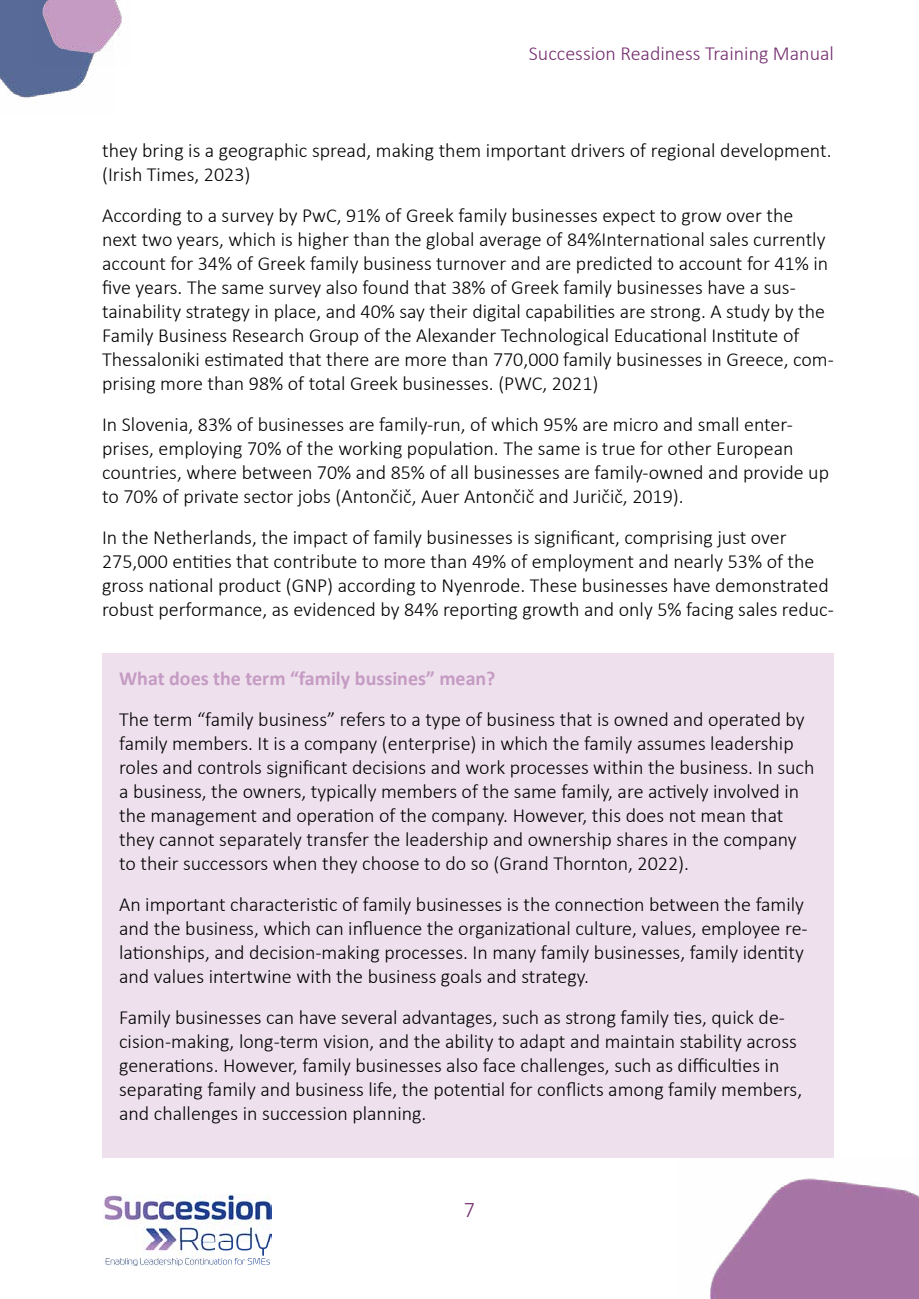
<style>
.page{position:relative;width:919px;height:1299px;background:#fff}
.page>*{position:absolute;margin:0;border:0;box-sizing:border-box;transform-origin:0 0}
.t1{font:300 22px "Calibri";color:#742e6f}
.t2{font:300 20px/24px "Calibri";color:#000}
.t3{font:700 20px "Calibri";color:#c59bc3}
.t4{font:300 20px "Calibri";color:#742e6f}
</style>
<div class="page">
<img style="left:0;top:0;width:93px;height:98px">
<img style="left:33px;top:0;width:89px;height:66px">
<img style="left:677px;top:1156px;width:241px;height:142px">
<img style="left:103px;top:1194px;width:169px;height:72px">
<div style="left:102px;top:653px;width:731px;height:504px;background:#eee1ed"></div>
<p class="t4" style="left:529px;top:41px;width:306px">Succession Readiness Training Manual</p>
<p class="t2" style="left:102px;top:138px;width:731px">they bring is a geographic spread, making them important drivers of regional development. (Irish Times, 2023)</p>
<p class="t2" style="left:102px;top:203px;width:733px">According to a survey by PwC, 91% of Greek family businesses expect to grow over the<br>next two years, which is higher than the global average of 84%International sales currently account for 34% of Greek family business turnover and are predicted to account for 41% in five years. The same survey also found that 38% of Greek family businesses have a sus&shy;tainability strategy in place, and 40% say their digital capabilities are strong. A study by the Family Business Research Group of the Alexander Technological Educational Institute of Thessaloniki estimated that there are more than 770,000 family businesses in Greece, com&shy;prising more than 98% of total Greek businesses. (PWC, 2021)</p>
<p class="t2" style="left:102px;top:412px;width:728px">In Slovenia, 83% of businesses are family-run, of which 95% are micro and small enter&shy;prises, employing 70% of the working population. The same is true for other European countries, where between 70% and 85% of all businesses are family-owned and provide up to 70% of private sector jobs (Antončič, Auer Antončič and Juričič, 2019).</p>
<p class="t2" style="left:102px;top:525px;width:733px">In the Netherlands, the impact of family businesses is significant, comprising just over 275,000 entities that contribute to more than 49% of employment and nearly 53% of the gross national product (GNP) according to Nyenrode. These businesses have demonstrated robust performance, as evidenced by 84% reporting growth and only 5% facing sales reduc-</p>
<p class="t3" style="left:119px;top:666px;width:378px">What does the term “family bussines” mean?</p>
<p class="t2" style="left:119px;top:707px;width:696px">The term “family business” refers to a type of business that is owned and operated by family members. It is a company (enterprise) in which the family assumes leadership roles and controls significant decisions and work processes within the business. In such a business, the owners, typically members of the same family, are actively involved in the management and operation of the company. However, this does not mean that they cannot separately transfer the leadership and ownership shares in the company to their successors when they choose to do so (Grand Thornton, 2022).</p>
<p class="t2" style="left:119px;top:892px;width:690px">An important characteristic of family businesses is the connection between the family and the business, which can influence the organizational culture, values, employee re&shy;lationships, and decision-making processes. In many family businesses, family identity and values intertwine with the business goals and strategy.</p>
<p class="t2" style="left:119px;top:1005px;width:684px">Family businesses can have several advantages, such as strong family ties, quick de&shy;cision-making, long-term vision, and the ability to adapt and maintain stability across generations. However, family businesses also face challenges, such as difficulties in separating family and business life, the potential for conflicts among family members, and challenges in succession planning.</p>
<p class="t1" style="left:464px;top:1195px;width:13px">7</p>
</div>
